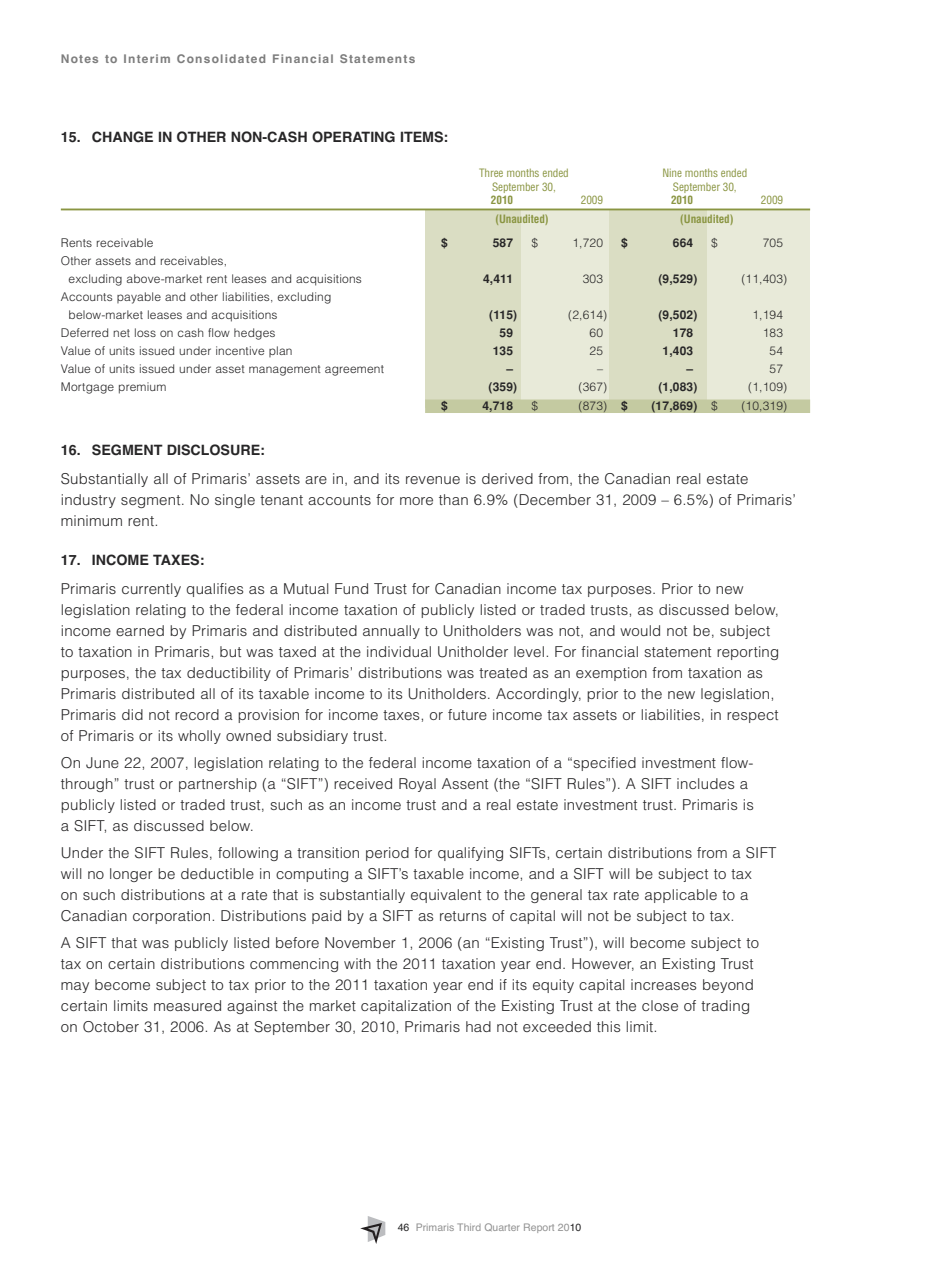
<style>
.page{position:relative;width:945px;height:1269px;background:#fff}
.page>*{position:absolute;margin:0;border:0;box-sizing:border-box;transform-origin:0 0}
.t1{font:300 15px/21px "Helvetica";letter-spacing:.015em;color:#272627}
.t2{font:14.25px "Helvetica Bold TT";color:#272627}
.t3{font:300 12px/18px "Helvetica";letter-spacing:.015em;color:#272627}
.t4{font:700 12px "Helvetica";letter-spacing:.015em;color:#272627}
.t5{font:12px "Helvetica Bold TT";letter-spacing:.1em;color:#7d7d7d}
.t6{font:condensed 11.25px "Helvetica";letter-spacing:-.01em;color:#8a9542}
.t7{font:700 condensed 11.25px "Helvetica";letter-spacing:-.01em;color:#8a9542}
.t8{font:10.5px "Helvetica";color:#939393}
.s1{font-weight:700}
.s2{font-weight:300}
.s3{color:#272627}
</style>
<div class="page">
<div style="left:425px;top:209px;width:97px;height:199px;background:#daddc3"></div>
<div style="left:522px;top:209px;width:288px;height:199px;background:#e8ead9"></div>
<div style="left:609px;top:209px;width:97px;height:199px;background:#daddc3"></div>
<hr style="left:61px;top:209px;width:749px;height:1px;background:#8a9542">
<div style="left:425px;top:400px;width:385px;height:13px;background:#c4caa1"></div>
<svg style="left:360px;top:1216px;width:25px;height:28px"></svg>
<p class="t5" style="left:61px;top:52px;width:356px">Notes to Interim Consolidated Financial Statements</p>
<p class="t2" style="left:61px;top:129px;width:389px">15. CHANGE IN OTHER NON-CASH OPERATING ITEMS:</p>
<p class="t6" style="left:479px;top:167px;width:91px">Three months ended</p>
<p class="t6" style="left:662px;top:167px;width:86px">Nine months ended</p>
<p class="t6" style="left:492px;top:180px;width:65px">September 30,</p>
<p class="t6" style="left:673px;top:180px;width:65px">September 30,</p>
<p class="t7" style="left:491px;top:194px;width:24px">2010</p>
<p class="t6" style="left:581px;top:194px;width:24px">2009</p>
<p class="t7" style="left:671px;top:194px;width:24px">2010</p>
<p class="t6" style="left:761px;top:194px;width:24px">2009</p>
<p class="t7" style="left:496px;top:213px;width:55px">(Unaudited)</p>
<p class="t7" style="left:680px;top:213px;width:55px">(Unaudited)</p>
<p class="t3" style="left:61px;top:234px;width:94px">Rents receivable</p>
<p class="t4" style="left:441px;top:235px;width:8px">$</p>
<p class="t4" style="left:493px;top:235px;width:22px">587</p>
<p class="t3" style="left:531px;top:234px;width:8px">$</p>
<p class="t3" style="left:572px;top:234px;width:32px">1,720</p>
<p class="t4" style="left:621px;top:235px;width:8px">$</p>
<p class="t4" style="left:673px;top:235px;width:22px">664</p>
<p class="t3" style="left:711px;top:234px;width:8px">$</p>
<p class="t3" style="left:763px;top:234px;width:22px">705</p>
<p class="t3" style="left:69px;top:252px;width:295px;text-indent:-8px">Other assets and receivables,<br>excluding above-market rent leases and acquisitions</p>
<p class="t4" style="left:483px;top:271px;width:32px">4,411</p>
<p class="t3" style="left:583px;top:270px;width:22px">303</p>
<p class="t4" style="left:658px;top:271px;width:41px">(9,529)</p>
<p class="t3" style="left:741px;top:270px;width:47px">(11,403)</p>
<p class="t3" style="left:69px;top:288px;width:264px;text-indent:-8px">Accounts payable and other liabilities, excluding below-market leases and acquisitions</p>
<p class="t4" style="left:489px;top:307px;width:30px">(115)</p>
<p class="t3" style="left:568px;top:306px;width:41px">(2,614)</p>
<p class="t4" style="left:658px;top:307px;width:41px">(9,502)</p>
<p class="t3" style="left:752px;top:306px;width:32px">1,194</p>
<p class="t3" style="left:61px;top:324px;width:216px">Deferred net loss on cash flow hedges</p>
<p class="t4" style="left:500px;top:325px;width:15px">59</p>
<p class="t3" style="left:590px;top:324px;width:15px">60</p>
<p class="t4" style="left:673px;top:325px;width:22px">178</p>
<p class="t3" style="left:763px;top:324px;width:22px">183</p>
<p class="t3" style="left:61px;top:342px;width:233px">Value of units issued under incentive plan</p>
<p class="t4" style="left:493px;top:343px;width:22px">135</p>
<p class="t3" style="left:590px;top:342px;width:15px">25</p>
<p class="t4" style="left:663px;top:343px;width:32px">1,403</p>
<p class="t3" style="left:770px;top:342px;width:15px">54</p>
<p class="t3" style="left:61px;top:360px;width:325px">Value of units issued under asset management agreement</p>
<p class="t4" style="left:506px;top:361px;width:8px">–</p>
<p class="t3" style="left:597px;top:360px;width:7px">–</p>
<p class="t4" style="left:687px;top:361px;width:8px">–</p>
<p class="t3" style="left:770px;top:360px;width:15px">57</p>
<p class="t3" style="left:61px;top:378px;width:107px">Mortgage premium</p>
<p class="t4" style="left:489px;top:379px;width:30px">(359)</p>
<p class="t3" style="left:579px;top:378px;width:30px">(367)</p>
<p class="t4" style="left:658px;top:379px;width:41px">(1,083)</p>
<p class="t3" style="left:748px;top:378px;width:41px">(1,109)</p>
<p class="t4" style="left:441px;top:399px;width:8px">$</p>
<p class="t4" style="left:482px;top:399px;width:32px">4,718</p>
<p class="t3" style="left:531px;top:397px;width:8px">$</p>
<p class="t3" style="left:579px;top:397px;width:51px">(873) <span class="s1">$</span></p>
<p class="t4" style="left:651px;top:399px;width:68px">(17,869) <span class="s2">$</span></p>
<p class="t3" style="left:741px;top:397px;width:47px">(10,319)</p>
<p class="t2" style="left:61px;top:442px;width:206px">16. SEGMENT DISCLOSURE:</p>
<p class="t1" style="left:61px;top:468px;width:737px">Substantially all of Primaris’ assets are in, and its revenue is derived from, the Canadian real estate industry segment. No single tenant accounts for more than 6.9% (December 31, 2009 – 6.5%) of Primaris’ minimum rent.</p>
<p class="t2" style="left:61px;top:552px;width:145px">17. INCOME TAXES:</p>
<p class="t1" style="left:61px;top:578px;width:720px">Primaris currently qualifies as a Mutual Fund Trust for Canadian income tax purposes. Prior to new legislation relating to the federal income taxation of publicly listed or traded trusts, as discussed below, income earned by Primaris and distributed annually to Unitholders was not, and would not be, subject to taxation in Primaris, but was taxed at the individual Unitholder level. For financial statement reporting purposes, the tax deductibility of Primaris’ distributions was treated as an exemption from taxation as Primaris distributed all of its taxable income to its Unitholders. Accordingly, prior to the new legislation, Primaris did not record a provision for income taxes, or future income tax assets or liabilities, in respect of Primaris or its wholly owned subsidiary trust.</p>
<p class="t1" style="left:61px;top:752px;width:695px">On June 22, 2007, legislation relating to the federal income taxation of a “specified investment flow&shy;through” trust or partnership (a “SIFT”) received Royal Assent (the “SIFT Rules”). A SIFT includes a publicly listed or traded trust, such as an income trust and a real estate investment trust. Primaris is a SIFT, as discussed below.</p>
<p class="t1" style="left:61px;top:843px;width:717px">Under the SIFT Rules, following a transition period for qualifying SIFTs, certain distributions from a SIFT will no longer be deductible in computing a SIFT’s taxable income, and a SIFT will be subject to tax<br>on such distributions at a rate that is substantially equivalent to the general tax rate applicable to a Canadian corporation. Distributions paid by a SIFT as returns of capital will not be subject to tax.</p>
<p class="t1" style="left:61px;top:933px;width:700px">A SIFT that was publicly listed before November 1, 2006 (an “Existing Trust”), will become subject to tax on certain distributions commencing with the 2011 taxation year end. However, an Existing Trust may become subject to tax prior to the 2011 taxation year end if its equity capital increases beyond certain limits measured against the market capitalization of the Existing Trust at the close of trading on October 31, 2006. As at September 30, 2010, Primaris had not exceeded this limit.</p>
<p class="t8" style="left:398px;top:1222px;width:185px"><span class="s3">46</span> Primaris Third Quarter Report 20<span class="s3">10</span></p>
</div>
